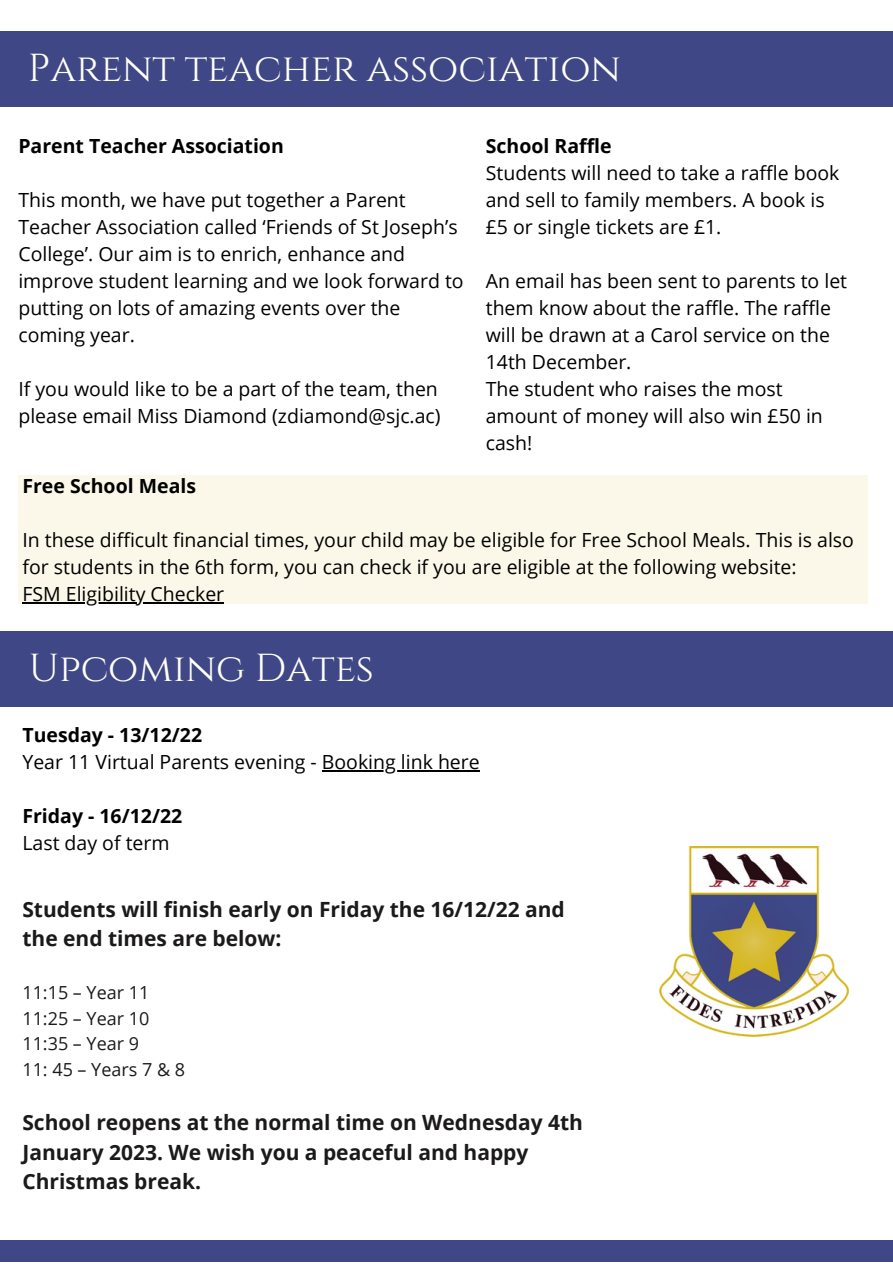
<style>
.page{position:relative;width:893px;height:1264px;background:#fff}
.page>*{position:absolute;margin:0;border:0;box-sizing:border-box;transform-origin:0 0}
.t1{font:39px "Cinzel";color:#fffff6}
.t2{font:700 21px/29.2px "Open Sans";color:#1c191a}
.t3{font:19.5px/27px "Open Sans";color:#000}
.t4{font:700 19.5px "Open Sans";color:#000}
.t5{font:18px/25.8px "Open Sans";color:#1c191a}
</style>
<div class="page">
<div style="left:0;top:1240px;width:892px;height:21px;background:#3f4786"></div>
<div style="left:0;top:631px;width:892px;height:75px;background:#3f4786"></div>
<img style="left:659px;top:846px;width:189px;height:190px">
<div style="left:0;top:31px;width:892px;height:76px;background:#3f4786"></div>
<div style="left:18px;top:475px;width:849px;height:128px;background:#fbf8ea"></div>
<hr style="left:322px;top:770px;width:157px;height:1px;background:#000">
<hr style="left:22px;top:602px;width:202px;height:1px;background:#000">
<h1 class="t1" style="left:28px;top:43px;width:594px">Parent teacher association</h1>
<p class="t4" style="left:18px;top:133px;width:267px">Parent Teacher Association</p>
<p class="t3" style="left:18px;top:186px;width:447px">This month, we have put together a Parent Teacher Association called ‘Friends of St Joseph’s College’. Our aim is to enrich, enhance and improve student learning and we look forward to putting on lots of amazing events over the coming year.</p>
<p class="t3" style="left:18px;top:375px;width:424px">If you would like to be a part of the team, then please email Miss Diamond (zdiamond@sjc.ac)</p>
<p class="t4" style="left:485px;top:133px;width:127px">School Raffle</p>
<p class="t3" style="left:485px;top:159px;width:355px">Students will need to take a raffle book and sell to family members. A book is £5 or single tickets are £1.</p>
<p class="t3" style="left:485px;top:267px;width:363px">An email has been sent to parents to let them know about the raffle. The raffle will be drawn at a Carol service on the<br>14th December.<br>The student who raises the most amount of money will also win £50 in cash!</p>
<p class="t4" style="left:22px;top:472px;width:175px">Free School Meals</p>
<p class="t3" style="left:22px;top:526px;width:833px">In these difficult financial times, your child may be eligible for Free School Meals. This is also for students in the 6th form, you can check if you are eligible at the following website:<br>FSM Eligibility Checker</p>
<h1 class="t1" style="left:29px;top:643px;width:347px">Upcoming Dates</h1>
<p class="t4" style="left:22px;top:721px;width:181px">Tuesday - 13/12/22</p>
<p class="t3" style="left:22px;top:748px;width:459px">Year 11 Virtual Parents evening - Booking link here</p>
<p class="t4" style="left:22px;top:802px;width:161px">Friday - 16/12/22</p>
<p class="t3" style="left:22px;top:829px;width:149px">Last day of term</p>
<p class="t2" style="left:22px;top:893px;width:544px">Students will finish early on Friday the 16/12/22 and the end times are below:</p>
<p class="t5" style="left:22px;top:978px;width:164px">11:15 – Year 11<br>11:25 – Year 10<br>11:35 – Year 9<br>11: 45 – Years 7 &amp; 8</p>
<p class="t2" style="left:22px;top:1107px;width:562px">School reopens at the normal time on Wednesday 4th<br>January 2023. We wish you a peaceful and happy<br>Christmas break.</p>
</div>
